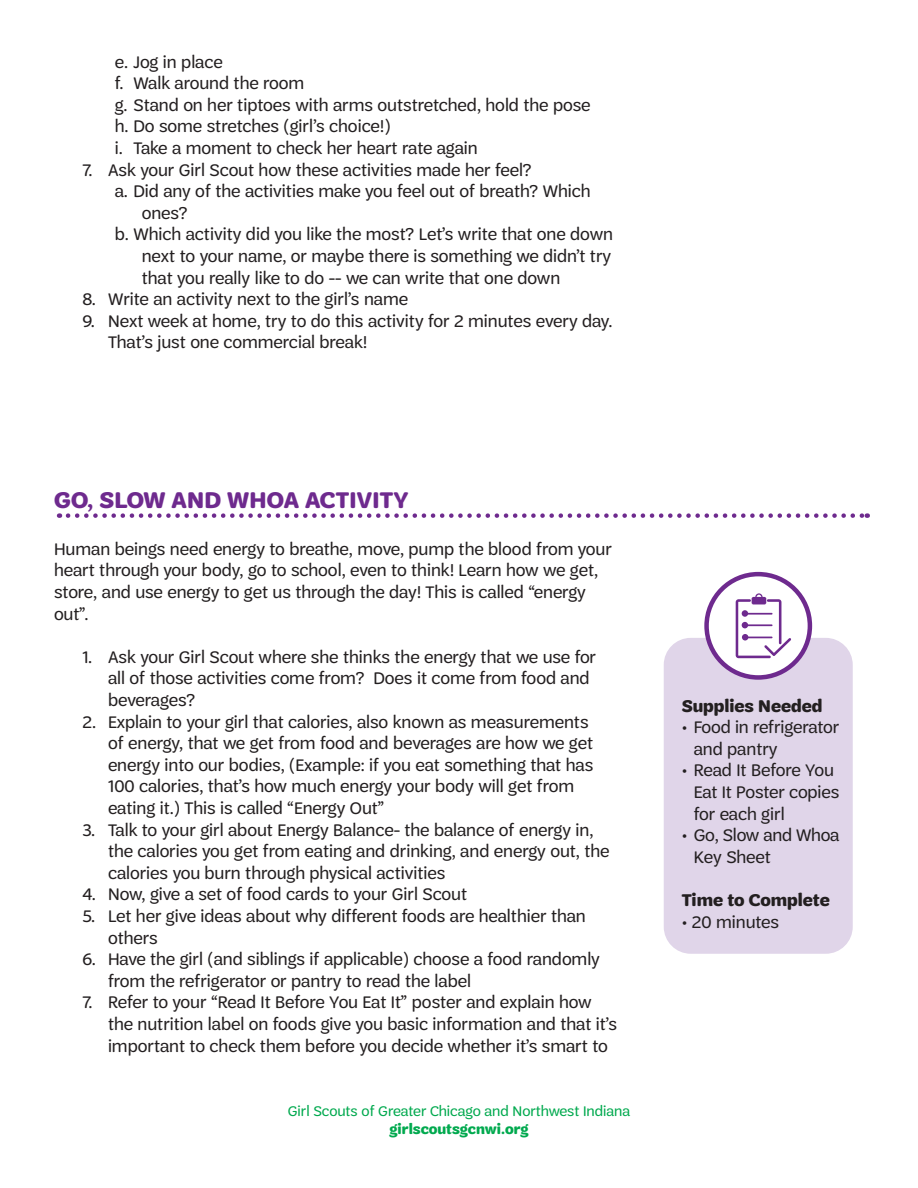
<style>
.page{position:relative;width:918px;height:1188px;background:#fff}
.page>*{position:absolute;margin:0;border:0;box-sizing:border-box;transform-origin:0 0}
.t1{font:700 24px "Trefoil Sans";letter-spacing:.01em;color:#6e2a8e}
.t2{font:18px/21.6px "Trefoil Sans";color:#231f20}
.t3{font:700 18px "Trefoil Sans";color:#231f20}
.t4{font:15px "Trefoil Sans";color:#00a94e}
.t5{font:700 15px "Trefoil Sans";color:#00a94e}
</style>
<div class="page">
<svg style="left:68px;top:513px;width:800px;height:5px"></svg>
<div style="left:664px;top:638px;width:189px;height:316px;background:#e0d5e9;border-radius:27px"></div>
<div style="left:707px;top:574px;width:103px;height:103px;background:#fff;border-radius:50%"></div>
<div style="left:704px;top:572px;width:108px;height:108px;border:4px solid #6e2a8e;border-radius:50%"></div>
<svg style="left:736px;top:593px;width:55px;height:65px"></svg>
<p class="t2" style="left:115px;top:51px;width:109px">e. Jog in place</p>
<p class="t2" style="left:115px;top:72px;width:191px">f. Walk around the room</p>
<p class="t2" style="left:115px;top:94px;width:477px">g. Stand on her tiptoes with arms outstretched, hold the pose</p>
<p class="t2" style="left:115px;top:116px;width:277px">h. Do some stretches (girl’s choice!)</p>
<p class="t2" style="left:115px;top:137px;width:365px">i. Take a moment to check her heart rate again</p>
<p class="t2" style="left:82px;top:159px;width:451px">7. Ask your Girl Scout how these activities made her feel?</p>
<p class="t2" style="left:142px;top:180px;width:450px;text-indent:-27px">a. Did any of the activities make you feel out of breath? Which ones?</p>
<p class="t2" style="left:142px;top:224px;width:473px;text-align:justify;text-indent:-27px">b. Which activity did you like the most? Let’s write that one down next to your name, or maybe there is something we didn’t try that you really like to do -- we can write that one down</p>
<p class="t2" style="left:82px;top:288px;width:327px">8. Write an activity next to the girl’s name</p>
<p class="t2" style="left:108px;top:310px;width:506px;text-indent:-26px">9. Next week at home, try to do this activity for 2 minutes every day.<br>That’s just one commercial break!</p>
<p class="t1" style="left:54px;top:487px;width:356px">GO, SLOW AND WHOA ACTIVITY</p>
<p class="t2" style="left:54px;top:538px;width:559px">Human beings need energy to breathe, move, pump the blood from your heart through your body, go to school, even to think! Learn how we get, store, and use energy to get us through the day! This is called “energy out”.</p>
<p class="t2" style="left:108px;top:646px;width:490px;text-indent:-26px">1. Ask your Girl Scout where she thinks the energy that we use for all of those activities come from? Does it come from food and beverages?</p>
<p class="t2" style="left:108px;top:711px;width:487px;text-indent:-26px">2. Explain to your girl that calories, also known as measurements of energy, that we get from food and beverages are how we get energy into our bodies, (Example: if you eat something that has 100 calories, that’s how much energy your body will get from eating it.) This is called “Energy Out”</p>
<p class="t2" style="left:108px;top:819px;width:503px;text-indent:-26px">3. Talk to your girl about Energy Balance- the balance of energy in, the calories you get from eating and drinking, and energy out, the calories you burn through physical activities</p>
<p class="t2" style="left:82px;top:884px;width:386px">4. Now, give a set of food cards to your Girl Scout</p>
<p class="t2" style="left:108px;top:905px;width:479px;text-indent:-26px">5. Let her give ideas about why different foods are healthier than others</p>
<p class="t2" style="left:108px;top:948px;width:494px;text-indent:-26px">6. Have the girl (and siblings if applicable) choose a food randomly from the refrigerator or pantry to read the label</p>
<p class="t2" style="left:108px;top:992px;width:511px;text-indent:-26px">7. Refer to your “Read It Before You Eat It” poster and explain how the nutrition label on foods give you basic information and that it’s important to check them before you decide whether it’s smart to</p>
<p class="t4" style="left:288px;top:1103px;width:344px">Girl Scouts of Greater Chicago and Northwest Indiana</p>
<p class="t5" style="left:390px;top:1121px;width:140px">girlscoutsgcnwi.org</p>
<p class="t3" style="left:682px;top:696px;width:142px">Supplies Needed</p>
<p class="t2" style="left:694px;top:716px;width:147px;text-indent:-12px">• Food in refrigerator and pantry</p>
<p class="t2" style="left:694px;top:760px;width:147px;text-indent:-12px">• Read It Before You<br>Eat It Poster copies for each girl</p>
<p class="t2" style="left:694px;top:824px;width:147px;text-indent:-12px">• Go, Slow and Whoa<br>Key Sheet</p>
<p class="t3" style="left:682px;top:890px;width:149px">Time to Complete</p>
<p class="t2" style="left:682px;top:911px;width:99px">• 20 minutes</p>
</div>
